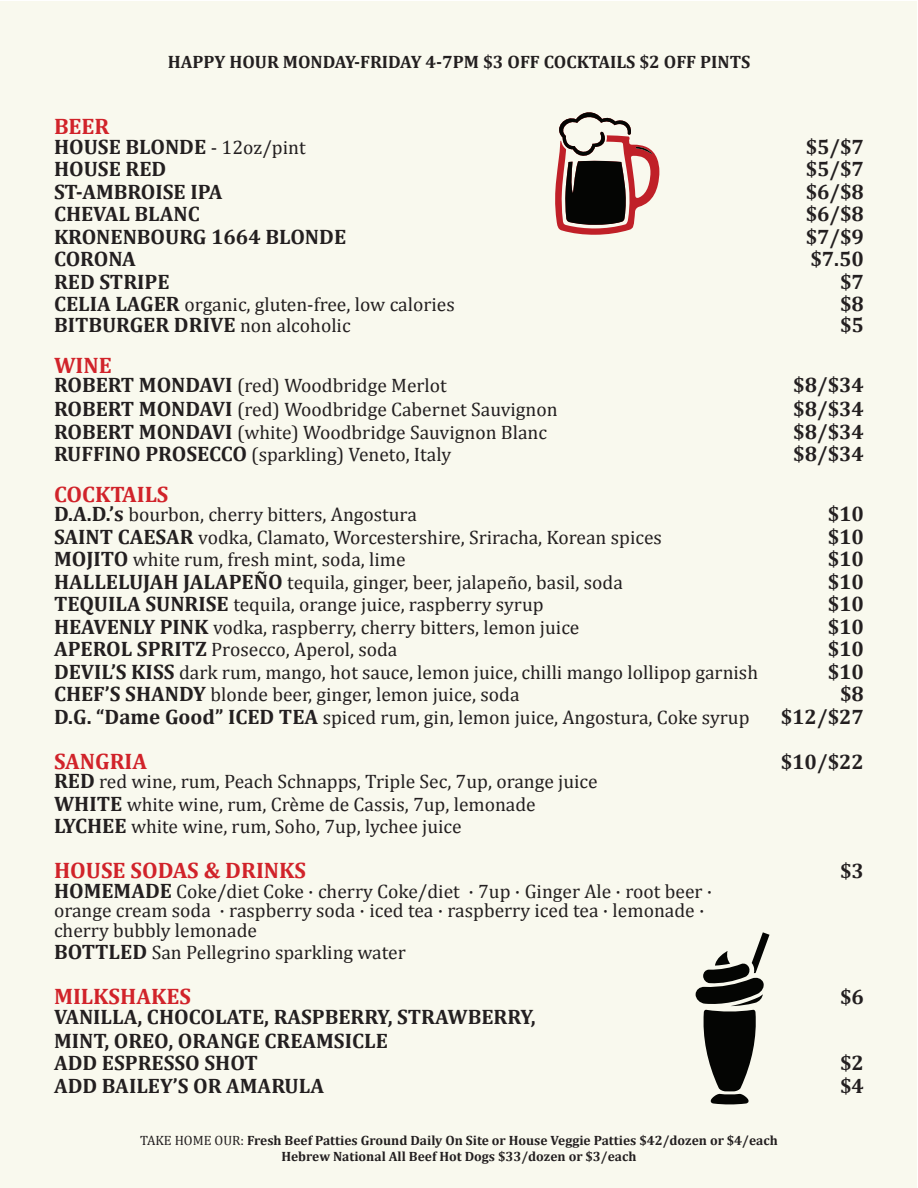
<style>
.page{position:relative;width:918px;height:1188px;background:#fff}
.page>*{position:absolute;margin:0;border:0;box-sizing:border-box;transform-origin:0 0}
.t1{font:700 22.5px "Cambria";color:#d1232a}
.t2{font:700 21px "Cambria";color:#231f20}
.t3{font:19.5px/22.5px "Cambria";color:#231f20}
.t4{font:700 18px "Cambria";color:#231f20}
.t5{font:700 13.5px "Cambria";color:#231f20}
.s1{font-weight:400;font-size:19.5px}
.s2{font-weight:700;font-size:21px}
.s3{font-weight:400}
</style>
<div class="page">
<div style="left:1px;top:1px;width:916px;height:1186px;background:#f9f9ee"></div>
<svg style="left:555px;top:112px;width:104px;height:123px"></svg>
<svg style="left:696px;top:932px;width:74px;height:173px"></svg>
<p class="t4" style="left:168px;top:51px;width:584px">HAPPY HOUR MONDAY-FRIDAY 4-7PM $3 OFF COCKTAILS $2 OFF PINTS</p>
<p class="t1" style="left:54px;top:113px;width:57px">BEER</p>
<p class="t2" style="left:54px;top:134px;width:253px">HOUSE BLONDE <span class="s1">- 12oz/pint</span></p>
<p class="t2" style="left:806px;top:134px;width:60px">$5/$7</p>
<p class="t2" style="left:54px;top:156px;width:114px">HOUSE RED</p>
<p class="t2" style="left:806px;top:156px;width:60px">$5/$7</p>
<p class="t2" style="left:54px;top:179px;width:170px">ST-AMBROISE IPA</p>
<p class="t2" style="left:806px;top:179px;width:60px">$6/$8</p>
<p class="t2" style="left:54px;top:201px;width:147px">CHEVAL BLANC</p>
<p class="t2" style="left:806px;top:201px;width:60px">$6/$8</p>
<p class="t2" style="left:54px;top:224px;width:294px">KRONENBOURG 1664 BLONDE</p>
<p class="t2" style="left:806px;top:224px;width:60px">$7/$9</p>
<p class="t2" style="left:54px;top:246px;width:83px">CORONA</p>
<p class="t2" style="left:810px;top:246px;width:55px">$7.50</p>
<p class="t2" style="left:54px;top:269px;width:117px">RED STRIPE</p>
<p class="t2" style="left:840px;top:269px;width:25px">$7</p>
<p class="t3" style="left:54px;top:293px;width:402px"><span class="s2">CELIA LAGER</span> organic, gluten-free, low calories</p>
<p class="t2" style="left:840px;top:291px;width:25px">$8</p>
<p class="t2" style="left:54px;top:312px;width:298px">BITBURGER DRIVE <span class="s1">non alcoholic</span></p>
<p class="t2" style="left:840px;top:312px;width:25px">$5</p>
<p class="t1" style="left:54px;top:351px;width:59px">WINE</p>
<p class="t3" style="left:54px;top:374px;width:394px"><span class="s2">ROBERT MONDAVI</span> (red) Woodbridge Merlot</p>
<p class="t2" style="left:793px;top:372px;width:72px">$8/$34</p>
<p class="t3" style="left:54px;top:398px;width:505px"><span class="s2">ROBERT MONDAVI</span> (red) Woodbridge Cabernet Sauvignon</p>
<p class="t2" style="left:793px;top:396px;width:72px">$8/$34</p>
<p class="t3" style="left:54px;top:421px;width:495px"><span class="s2">ROBERT MONDAVI</span> (white) Woodbridge Sauvignon Blanc</p>
<p class="t2" style="left:793px;top:419px;width:72px">$8/$34</p>
<p class="t3" style="left:54px;top:443px;width:399px"><span class="s2">RUFFINO PROSECCO</span> (sparkling) Veneto, Italy</p>
<p class="t2" style="left:793px;top:441px;width:72px">$8/$34</p>
<p class="t1" style="left:54px;top:480px;width:116px">COCKTAILS</p>
<p class="t3" style="left:54px;top:503px;width:364px"><span class="s2">D.A.D.’s</span> bourbon, cherry bitters, Angostura</p>
<p class="t2" style="left:828px;top:501px;width:38px">$10</p>
<p class="t3" style="left:54px;top:526px;width:609px"><span class="s2">SAINT CAESAR</span> vodka, Clamato, Worcestershire, Sriracha, Korean spices</p>
<p class="t2" style="left:828px;top:524px;width:38px">$10</p>
<p class="t3" style="left:54px;top:548px;width:353px"><span class="s2">MOJITO</span> white rum, fresh mint, soda, lime</p>
<p class="t2" style="left:828px;top:546px;width:38px">$10</p>
<p class="t3" style="left:54px;top:571px;width:570px"><span class="s2">HALLELUJAH JALAPEÑO</span> tequila, ginger, beer, jalapeño, basil, soda</p>
<p class="t2" style="left:828px;top:569px;width:38px">$10</p>
<p class="t3" style="left:54px;top:593px;width:491px"><span class="s2">TEQUILA SUNRISE</span> tequila, orange juice, raspberry syrup</p>
<p class="t2" style="left:828px;top:591px;width:38px">$10</p>
<p class="t3" style="left:54px;top:616px;width:527px"><span class="s2">HEAVENLY PINK</span> vodka, raspberry, cherry bitters, lemon juice</p>
<p class="t2" style="left:828px;top:614px;width:38px">$10</p>
<p class="t3" style="left:54px;top:638px;width:345px"><span class="s2">APEROL SPRITZ</span> Prosecco, Aperol, soda</p>
<p class="t2" style="left:828px;top:636px;width:38px">$10</p>
<p class="t3" style="left:54px;top:661px;width:706px"><span class="s2">DEVIL’S KISS</span> dark rum, mango, hot sauce, lemon juice, chilli mango lollipop garnish</p>
<p class="t2" style="left:828px;top:659px;width:38px">$10</p>
<p class="t3" style="left:54px;top:683px;width:467px"><span class="s2">CHEF’S SHANDY</span> blonde beer, ginger, lemon juice, soda</p>
<p class="t2" style="left:840px;top:681px;width:25px">$8</p>
<p class="t3" style="left:54px;top:706px;width:697px"><span class="s2">D.G. “Dame Good” ICED TEA</span> spiced rum, gin, lemon juice, Angostura, Coke syrup</p>
<p class="t2" style="left:781px;top:704px;width:85px">$12/$27</p>
<p class="t1" style="left:54px;top:747px;width:95px">SANGRIA</p>
<p class="t2" style="left:781px;top:749px;width:85px">$10/$22</p>
<p class="t3" style="left:54px;top:770px;width:545px"><span class="s2">RED</span> red wine, rum, Peach Schnapps, Triple Sec, 7up, orange juice<br><span class="s2">WHITE</span> white wine, rum, Crème de Cassis, 7up, lemonade</p>
<p class="t3" style="left:54px;top:815px;width:409px"><span class="s2">LYCHEE</span> white wine, rum, Soho, 7up, lychee juice</p>
<p class="t1" style="left:54px;top:857px;width:254px">HOUSE SODAS &amp; DRINKS</p>
<p class="t2" style="left:840px;top:858px;width:25px">$3</p>
<p class="t3" style="left:54px;top:880px;width:660px"><span class="s2">HOMEMADE</span> Coke/diet Coke · cherry Coke/diet · 7up · Ginger Ale · root beer ·</p>
<p class="t3" style="left:54px;top:899px;width:652px">orange cream soda · raspberry soda · iced tea · raspberry iced tea · lemonade ·</p>
<p class="t3" style="left:54px;top:919px;width:205px">cherry bubbly lemonade</p>
<p class="t3" style="left:54px;top:941px;width:353px"><span class="s2">BOTTLED</span> San Pellegrino sparkling water</p>
<p class="t1" style="left:54px;top:983px;width:139px">MILKSHAKES</p>
<p class="t2" style="left:840px;top:984px;width:25px">$6</p>
<p class="t2" style="left:54px;top:1004px;width:483px">VANILLA, CHOCOLATE, RASPBERRY, STRAWBERRY,</p>
<p class="t2" style="left:54px;top:1028px;width:335px">MINT, OREO, ORANGE CREAMSICLE</p>
<p class="t2" style="left:54px;top:1050px;width:205px">ADD ESPRESSO SHOT</p>
<p class="t2" style="left:840px;top:1050px;width:25px">$2</p>
<p class="t2" style="left:54px;top:1073px;width:272px">ADD BAILEY’S OR AMARULA</p>
<p class="t2" style="left:840px;top:1073px;width:25px">$4</p>
<p class="t5" style="left:140px;top:1132px;width:639px"><span class="s3">TAKE HOME OUR:</span> Fresh Beef Patties Ground Daily On Site or House Veggie Patties $42/dozen or $4/each</p>
<p class="t5" style="left:281px;top:1148px;width:357px">Hebrew National All Beef Hot Dogs $33/dozen or $3/each</p>
</div>
